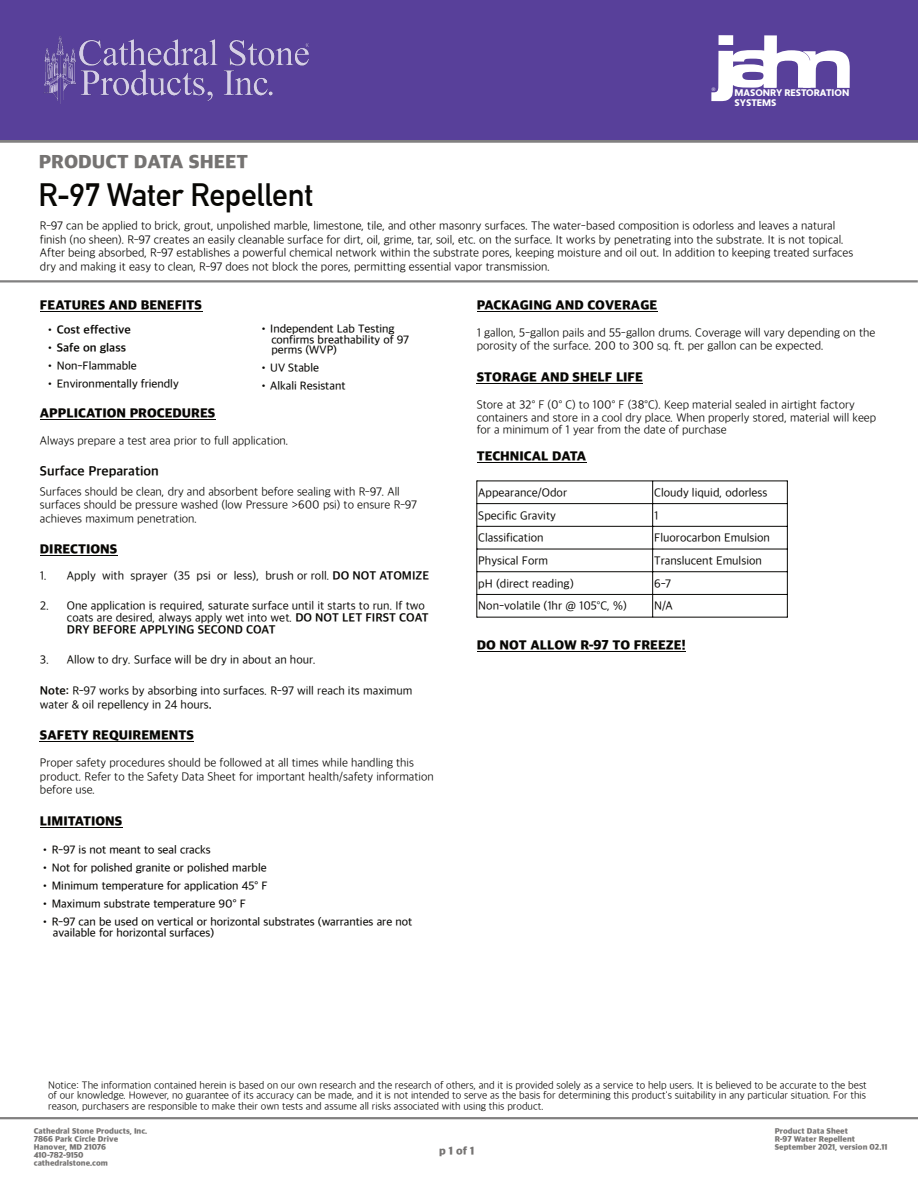
<style>
.page{position:relative;width:918px;height:1188px;background:#fff}
.page>*{position:absolute;margin:0;border:0;box-sizing:border-box;transform-origin:0 0}
.t1{font:700 31.65px "DIN Alternate";letter-spacing:-.01em;color:#080704}
.t2{font:800 19.65px "Apple SD Gothic Neo";color:#757372}
.t3{font:800 13.5px "Apple SD Gothic Neo";color:#080704}
.t4{font:700 13.5px "Apple SD Gothic Neo";color:#080704}
.t5{font:300 12px/13.5px "Apple SD Gothic Neo";color:#080704}
.t6{font:12px/12px "Apple SD Gothic Neo";color:#080704}
.t7{font:500 11.7px/10.5px "Apple SD Gothic Neo";color:#080704}
.t8{font:700 11.7px "Apple SD Gothic Neo";color:#080704}
.t9{font:800 11.25px "Apple SD Gothic Neo";letter-spacing:.265em;color:#757372}
.t10{font:300 10.5px/10.5px "Apple SD Gothic Neo";color:#080704;text-align:justify}
.t11{font:900 9.6px/9.3px "Apertura";color:#fff}
.t12{font:800 8.1px/8.1px "Apple SD Gothic Neo";color:#757372}
.t13{font:4.95px "Helvetica";color:#fff}
.s1{font-weight:700}
.s2{font-weight:300}
</style>
<div class="page">
<hr style="left:0;top:1117px;width:918px;height:2px;background:#818080">
<hr style="left:0;top:280px;width:918px;height:2px;background:#818080">
<div style="left:0;top:137px;width:918px;height:6px;background:#818080"></div>
<hr style="left:40px;top:311px;width:162px;height:1px;background:#080704">
<hr style="left:40px;top:419px;width:175px;height:1px;background:#080704">
<hr style="left:40px;top:555px;width:77px;height:1px;background:#080704">
<hr style="left:40px;top:741px;width:154px;height:1px;background:#080704">
<hr style="left:40px;top:827px;width:82px;height:1px;background:#080704">
<hr style="left:477px;top:311px;width:180px;height:1px;background:#080704">
<hr style="left:477px;top:383px;width:166px;height:1px;background:#080704">
<hr style="left:477px;top:462px;width:109px;height:1px;background:#080704">
<hr style="left:477px;top:651px;width:209px;height:1px;background:#080704">
<hr style="left:476px;top:481px;width:1px;height:137px;background:#080704">
<hr style="left:787px;top:481px;width:1px;height:137px;background:#080704">
<hr style="left:652px;top:481px;width:1px;height:136px;background:#080704">
<hr style="left:477px;top:481px;width:310px;height:1px;background:#080704">
<hr style="left:477px;top:503px;width:310px;height:1px;background:#080704">
<hr style="left:477px;top:526px;width:310px;height:1px;background:#080704">
<hr style="left:477px;top:549px;width:310px;height:1px;background:#080704">
<hr style="left:477px;top:571px;width:310px;height:1px;background:#080704">
<hr style="left:477px;top:594px;width:310px;height:1px;background:#080704">
<hr style="left:477px;top:617px;width:310px;height:1px;background:#080704">
<div style="left:0;top:0;width:918px;height:140px;background:#58409a"></div>
<img style="left:44px;top:36px;width:265px;height:68px">
<svg style="left:711px;top:35px;width:139px;height:66px"></svg>
<h2 class="t2" style="left:39px;top:151px;width:211px">PRODUCT DATA SHEET</h2>
<h1 class="t1" style="left:38px;top:182px;width:276px">R-97 Water Repellent</h1>
<p class="t13" style="left:712px;top:88px;width:5px">®</p>
<p class="t11" style="left:735px;top:89px;width:116px">MASONRY RESTORATION<br>SYSTEMS</p>
<p class="t5" style="left:40px;top:220px;width:815px">R-97 can be applied to brick, grout, unpolished marble, limestone, tile, and other masonry surfaces. The water-based composition is odorless and leaves a natural finish (no sheen). R-97 creates an easily cleanable surface for dirt, oil, grime, tar, soil, etc. on the surface. It works by penetrating into the substrate. It is not topical.<br>After being absorbed, R-97 establishes a powerful chemical network within the substrate pores, keeping moisture and oil out. In addition to keeping treated surfaces dry and making it easy to clean, R-97 does not block the pores, permitting essential vapor transmission.</p>
<p class="t3" style="left:40px;top:298px;width:164px">FEATURES AND BENEFITS</p>
<p class="t8" style="left:45px;top:323px;width:88px">• Cost effective</p>
<p class="t8" style="left:45px;top:341px;width:83px">• Safe on glass</p>
<p class="t7" style="left:45px;top:361px;width:93px">•Non-Flammable</p>
<p class="t7" style="left:45px;top:379px;width:135px">• Environmentally friendly</p>
<p class="t7" style="left:271px;top:325px;width:139px;text-indent:-13px">•Independent Lab Testing confirms breathability of 97 perms (WVP)</p>
<p class="t7" style="left:258px;top:364px;width:62px">•UV Stable</p>
<p class="t7" style="left:258px;top:382px;width:89px">• Alkali Resistant</p>
<p class="t3" style="left:40px;top:406px;width:177px">APPLICATION PROCEDURES</p>
<p class="t5" style="left:40px;top:434px;width:250px">Always prepare a test area prior to full application.</p>
<p class="t4" style="left:40px;top:464px;width:120px">Surface Preparation</p>
<p class="t5" style="left:40px;top:485px;width:378px">Surfaces should be clean, dry and absorbent before sealing with R-97. All surfaces should be pressure washed (low Pressure &gt;600 psi) to ensure R-97 achieves maximum penetration.</p>
<p class="t3" style="left:40px;top:542px;width:79px">DIRECTIONS</p>
<p class="t6" style="left:40px;top:570px;width:391px">1. Apply with sprayer (35 psi or less), brush or roll. <span class="s1">DO NOT ATOMIZE</span></p>
<p class="t6" style="left:67px;top:600px;width:363px;text-indent:-27px">2. One application is required, saturate surface until it starts to run. If two coats are desired, always apply wet into wet. <span class="s1">DO NOT LET FIRST COAT<br>DRY BEFORE APPLYING SECOND COAT</span></p>
<p class="t6" style="left:40px;top:654px;width:278px">3. Allow to dry. Surface will be dry in about an hour.</p>
<p class="t6" style="left:40px;top:685px;width:374px;line-height:13.5px"><span class="s1">Note:</span> R-97 works by absorbing into surfaces. R-97 will reach its maximum water &amp; oil repellency in 24 hours<span class="s1">.</span></p>
<p class="t3" style="left:40px;top:728px;width:156px">SAFETY REQUIREMENTS</p>
<p class="t5" style="left:40px;top:757px;width:395px">Proper safety procedures should be followed at all times while handling this product. Refer to the Safety Data Sheet for important health/safety information before use.</p>
<p class="t3" style="left:40px;top:814px;width:84px">LIMITATIONS</p>
<p class="t7" style="left:40px;top:845px;width:172px">• R-97 is not meant to seal cracks</p>
<p class="t7" style="left:40px;top:863px;width:228px">•Not for polished granite or polished marble</p>
<p class="t7" style="left:40px;top:881px;width:229px">•Minimum temperature for application 45° F</p>
<p class="t7" style="left:40px;top:899px;width:207px">•Maximum substrate temperature 90° F</p>
<p class="t7" style="left:53px;top:917px;width:361px;text-indent:-13px">• R-97 can be used on vertical or horizontal substrates (warranties are not available for horizontal surfaces)</p>
<p class="t3" style="left:477px;top:298px;width:182px">PACKAGING AND COVERAGE</p>
<p class="t5" style="left:477px;top:326px;width:400px">1 gallon, 5-gallon pails and 55-gallon drums. Coverage will vary depending on the porosity of the surface. 200 to 300 sq. ft. per gallon can be expected.</p>
<p class="t3" style="left:477px;top:370px;width:168px">STORAGE AND SHELF LIFE</p>
<p class="t5" style="left:477px;top:398px;width:401px">Store at 32° F (0° C) to 100° F (38°C). Keep material sealed in airtight factory containers and store in a cool dry place. When properly stored, material will keep</p>
<p class="t5" style="left:477px;top:424px;width:252px">for a minimum of 1 year from the date of purchase</p>
<p class="t3" style="left:477px;top:449px;width:111px">TECHNICAL DATA</p>
<p class="t6" style="left:478px;top:487px;width:90px">Appearance/Odor</p>
<p class="t6" style="left:654px;top:487px;width:115px">Cloudy liquid, odorless</p>
<p class="t6" style="left:478px;top:510px;width:79px">Specific Gravity</p>
<p class="t6" style="left:654px;top:510px;width:6px">1</p>
<p class="t6" style="left:478px;top:533px;width:67px">Classification</p>
<p class="t6" style="left:654px;top:533px;width:117px">Fluorocarbon Emulsion</p>
<p class="t6" style="left:478px;top:555px;width:71px">Physical Form</p>
<p class="t6" style="left:654px;top:555px;width:109px">Translucent Emulsion</p>
<p class="t6" style="left:478px;top:578px;width:97px">pH (direct reading)</p>
<p class="t6" style="left:654px;top:578px;width:18px">6-7</p>
<p class="t6" style="left:478px;top:601px;width:150px">Non-volatile (1hr @ 105<span class="s2">°</span>C, %)</p>
<p class="t6" style="left:654px;top:601px;width:20px">N/A</p>
<p class="t3" style="left:477px;top:638px;width:210px">DO NOT ALLOW R-97 TO FREEZE!</p>
<p class="t10" style="left:48px;top:1081px;width:820px">Notice: The information contained herein is based on our own research and the research of others, and it is provided solely as a service to help users. It is believed to be accurate to the best of our knowledge. However, no guarantee of its accuracy can be made, and it is not intended to serve as the basis for determining this product's suitability in any particular situation. For this reason, purchasers are responsible to make their own tests and assume all risks associated with using this product.</p>
<p class="t12" style="left:34px;top:1127px;width:115px">Cathedral Stone Products, Inc.<br>7866 Park Circle Drive<br>Hanover, MD 21076<br>410-782-9150 cathedralstone.com</p>
<p class="t9" style="left:439px;top:1145px;width:37px">p1of1</p>
<p class="t12" style="left:775px;top:1127px;width:114px">Product Data Sheet<br>R-97 Water Repellent<br>September 2021, version 02.11</p>
</div>
